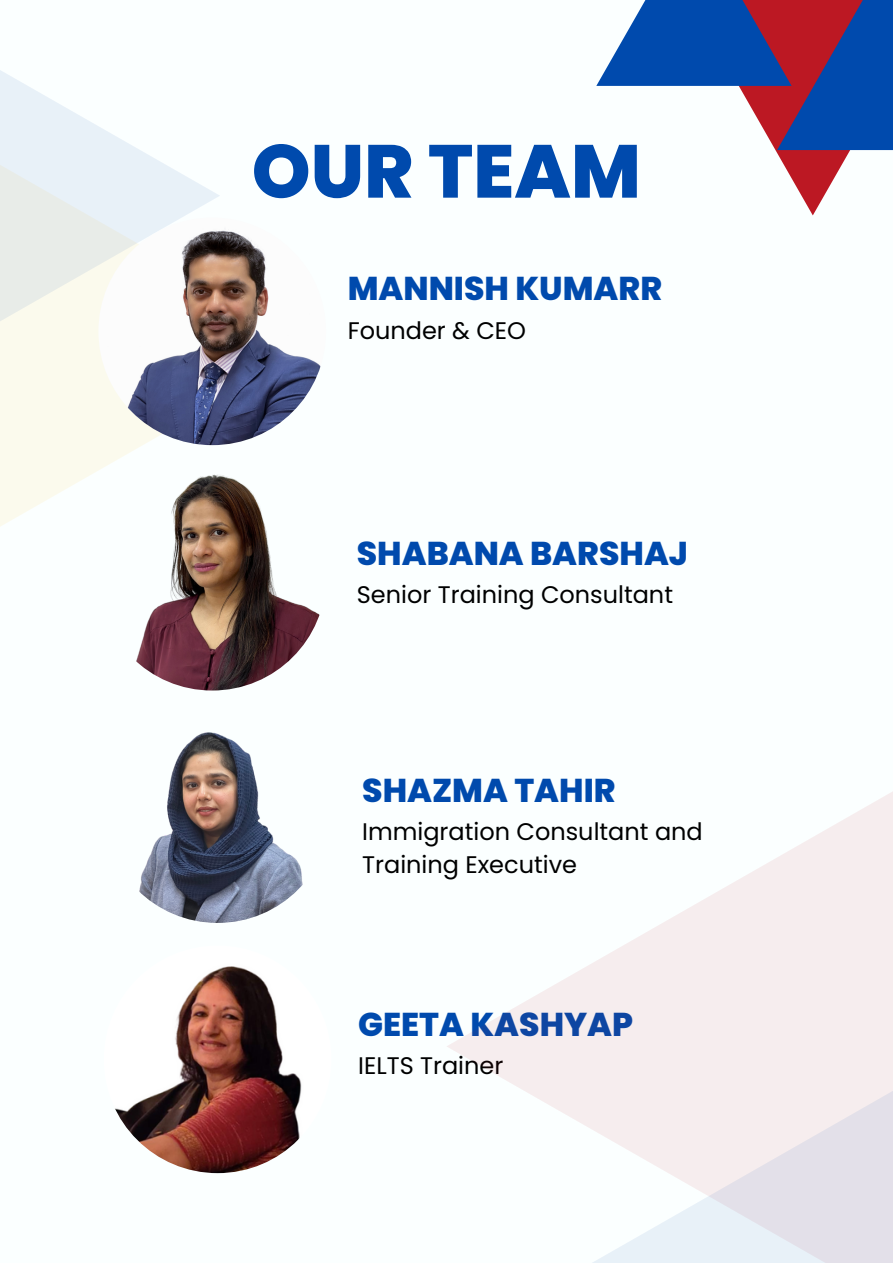
<style>
.page{position:relative;width:893px;height:1264px;background:#fff}
.page>*{position:absolute;margin:0;border:0;box-sizing:border-box;transform-origin:0 0}
.t1{font:800 75px "Poppins";color:#004aad}
.t2{font:800 33px "Poppins";color:#004aad}
.t3{font:24px/32.5px "Poppins";color:#000}
</style>
<div class="page">
<div style="left:0;top:0;width:892px;height:1262px;background:#fbffff"></div>
<svg style="left:0;top:377px;width:317px;height:149px"></svg>
<div style="left:0;top:0;width:220px;height:463px;background:linear-gradient(to bottom,#f3faff,#f7f6e8)"></div>
<img style="left:98px;top:463px;width:228px;height:227px;border-radius:50%">
<img style="left:98px;top:217px;width:228px;height:228px;border-radius:50%">
<img style="left:104px;top:695px;width:227px;height:227px;border-radius:50%">
<img style="left:104px;top:945px;width:227px;height:228px;border-radius:50%">
<svg style="left:447px;top:792px;width:445px;height:334px"></svg>
<svg style="left:587px;top:875px;width:305px;height:387px;background:#f2edf0"></svg>
<svg style="left:739px;top:86px;width:153px;height:129px"></svg>
<svg style="left:777px;top:0;width:115px;height:150px;background:#3d397f"></svg>
<svg style="left:596px;top:0;width:195px;height:86px;background:#375ba6"></svg>
<p class="t1" style="left:252px;top:119px;width:391px">OUR TEAM</p>
<p class="t2" style="left:347px;top:265px;width:316px">MANNISH KUMARR</p>
<p class="t3" style="left:347px;top:314px;width:180px">Founder &amp; CEO</p>
<p class="t2" style="left:357px;top:530px;width:333px">SHABANA BARSHAJ</p>
<p class="t3" style="left:357px;top:578px;width:318px">Senior Training Consultant</p>
<p class="t2" style="left:362px;top:767px;width:255px">SHAZMA TAHIR</p>
<p class="t3" style="left:362px;top:815px;width:342px">Immigration Consultant and<br>Training Executive</p>
<p class="t2" style="left:358px;top:1001px;width:276px">GEETA KASHYAP</p>
<p class="t3" style="left:358px;top:1049px;width:147px">IELTS Trainer</p>
</div>
